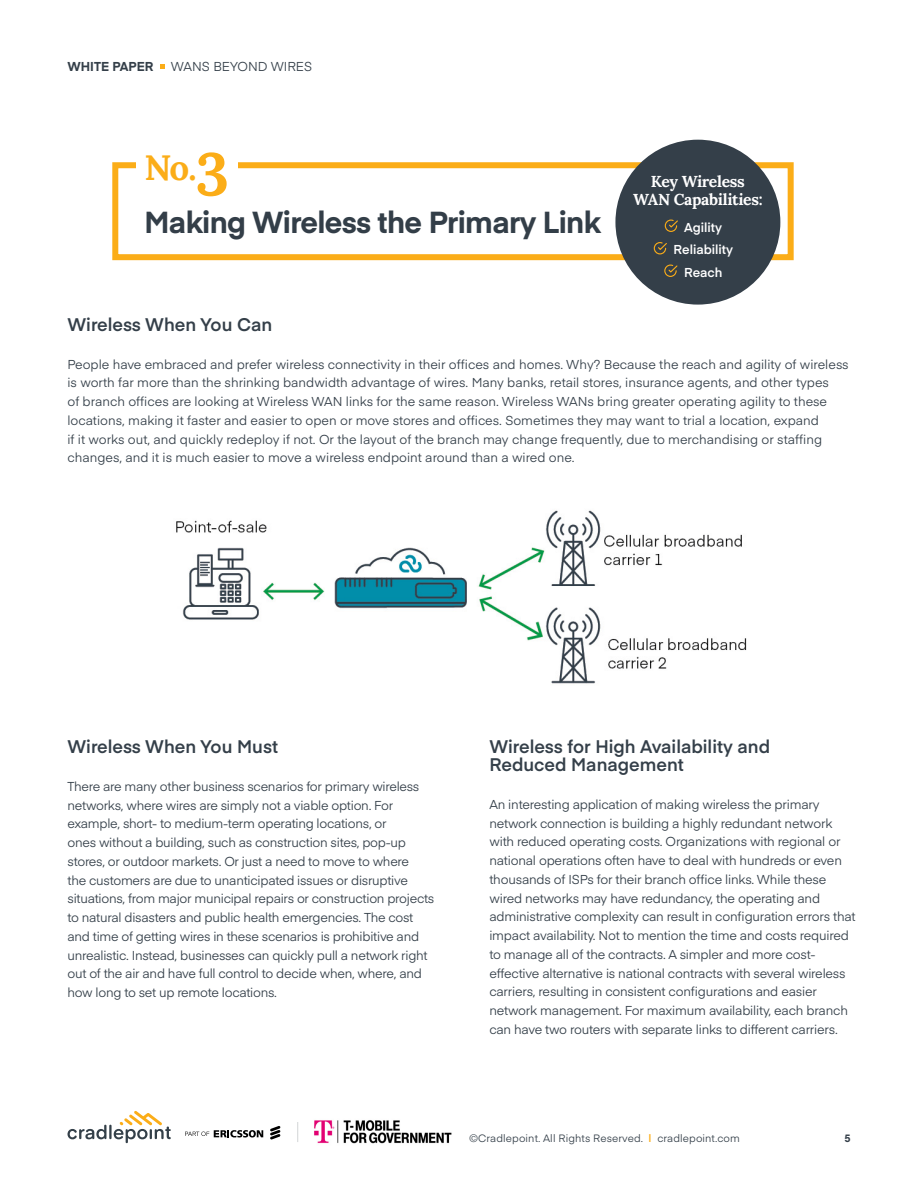
<style>
.page{position:relative;width:918px;height:1188px;background:#fff}
.page>*{position:absolute;margin:0;border:0;box-sizing:border-box;transform-origin:0 0}
.t1{font:700 34.95px "Lora";color:#fbad18}
.t2{font:700 30px "Eina 01";letter-spacing:-.02em;color:#333e48}
.t3{font:600 18px/18px "Eina 01";color:#343f49}
.t4{font:700 15.75px/18px "Lora";letter-spacing:-.02em;color:#fff;text-align:center}
.t5{font:12.75px/18.8px "Eina 01";letter-spacing:-.015em;color:#343f49}
.t6{font:600 12.75px/22.5px "Eina 01";color:#fff;text-align:center}
.t7{font:700 12.75px "Eina 01";color:#343f49}
.t8{font:10.5px "Eina 01";letter-spacing:.01em;color:#343f49}
.t9{font:700 10.5px "Eina 01";color:#343f49}
.s1{font-size:60px}
.s2{font-family:"Helvetica";font-weight:300}
.s3{font-weight:600;color:#fbad18}
</style>
<div class="page">
<svg style="left:160px;top:65px;width:5px;height:4px"></svg>
<img style="left:314px;top:1120px;width:138px;height:24px">
<svg style="left:297px;top:1122px;width:1px;height:20px"></svg>
<svg style="left:270px;top:1126px;width:11px;height:14px"></svg>
<svg style="left:185px;top:1130px;width:78px;height:8px"></svg>
<svg style="left:67px;top:1125px;width:39px;height:14px"></svg>
<hr style="left:109px;top:1125px;width:3px;height:14px;background:#344049">
<svg style="left:114px;top:1111px;width:57px;height:32px"></svg>
<img style="left:176px;top:510px;width:571px;height:174px">
<div style="left:112px;top:162px;width:682px;height:98px;border:6px solid #fbad18"></div>
<div style="left:136px;top:142px;width:102px;height:55px;background:#fff"></div>
<div style="left:615px;top:140px;width:165px;height:165px;background:#343f49;border-radius:50%"></div>
<svg style="left:664px;top:219px;width:14px;height:13px"></svg>
<svg style="left:653px;top:242px;width:14px;height:13px"></svg>
<svg style="left:664px;top:264px;width:14px;height:13px"></svg>
<p class="t7" style="left:68px;top:57px;width:87px">WHITE PAPER</p>
<p class="t5" style="left:171px;top:56px;width:143px">WANS BEYOND WIRES</p>
<h1 class="t1" style="left:145px;top:145px;width:86px">No.<span class="s1">3</span></h1>
<h2 class="t2" style="left:145px;top:200px;width:458px">Making Wireless the Primary Link</h2>
<p class="t4" style="left:633px;top:173px;width:131px">Key Wireless<br>WAN Capabilities:</p>
<p class="t6" style="left:674px;top:215px;width:61px">Agility<br>Reliability<br>Reach</p>
<h3 class="t3" style="left:68px;top:315px;width:206px">Wireless When You Can</h3>
<p class="t5" style="left:68px;top:354px;width:783px">People have embraced and prefer wireless connectivity in their offices and homes. Why? Because the reach and agility of wireless is worth far more than the shrinking bandwidth advantage of wires. Many banks, retail stores, insurance agents, and other types<br>of branch offices are looking at Wireless WAN links for the same reason. Wireless WANs bring greater operating agility to these locations, making it faster and easier to open or move stores and offices. Sometimes they may want to trial a location, expand<br>if it works out, and quickly redeploy if not. Or the layout of the branch may change frequently, due to merchandising or staffing changes, and it is much easier to move a wireless endpoint around than a wired one.</p>
<h3 class="t3" style="left:68px;top:737px;width:212px">Wireless When You Must</h3>
<p class="t5" style="left:68px;top:776px;width:368px">There are many other business scenarios for primary wireless networks, where wires are simply not a viable option. For example, short- to medium-term operating locations, or<br>ones without a building, such as construction sites, pop-up stores, or outdoor markets. Or just a need to move to where<br>the customers are due to unanticipated issues or disruptive situations, from major municipal repairs or construction projects to natural disasters and public health emergencies. The cost and time of getting wires in these scenarios is prohibitive and unrealistic. Instead, businesses can quickly pull a network right out of the air and have full control to decide when, where, and how long to set up remote locations.</p>
<h3 class="t3" style="left:489px;top:737px;width:282px">Wireless for High Availability and<br>Reduced Management</h3>
<p class="t5" style="left:489px;top:794px;width:368px">An interesting application of making wireless the primary network connection is building a highly redundant network with reduced operating costs. Organizations with regional or national operations often have to deal with hundreds or even thousands of ISPs for their branch office links. While these wired networks may have redundancy, the operating and administrative complexity can result in configuration errors that impact availability. Not to mention the time and costs required to manage all of the contracts. A simpler and more cost&shy;effective alternative is national contracts with several wireless carriers, resulting in consistent configurations and easier network management. For maximum availability, each branch can have two routers with separate links to different carriers.</p>
<p class="t8" style="left:470px;top:1130px;width:272px"><span class="s2">©</span>Cradlepoint. All Rights Reserved. <span class="s3">|</span> cradlepoint.com</p>
<p class="t9" style="left:844px;top:1131px;width:8px">5</p>
</div>
